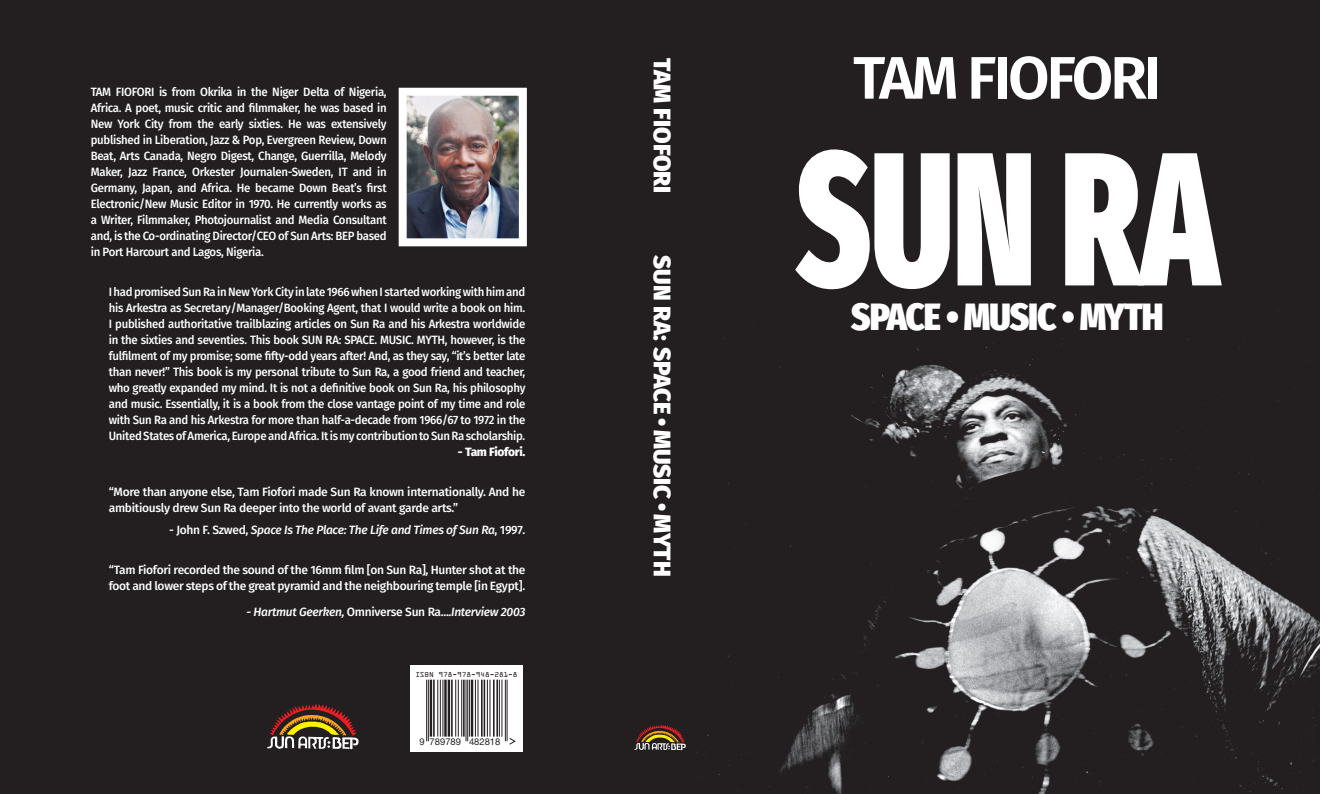
<style>
.page{position:relative;width:1320px;height:794px;background:#fff}
.page>*{position:absolute;margin:0;border:0;box-sizing:border-box;transform-origin:0 0}
.t1{font:800 189.8px "Fira Sans Condensed";color:#fff;scale:.77 1}
.t2{font:600 60px "Fira Sans";letter-spacing:-.05em;color:#fff}
.t3{font:800 38px "Fira Sans Condensed";letter-spacing:-.025em;color:#fff}
.t4{font:800 24px "Fira Sans";color:#fff}
.t5{font:500 12px/16px "Fira Sans";letter-spacing:-.025em;color:#fff;text-align:justify;scale:.95 1}
.t6{font:500 12px/16px "Fira Sans";letter-spacing:-.025em;color:#fff}
.t7{font:italic 500 12px "Fira Sans";letter-spacing:-.025em;color:#fff}
.t8{font:800 12px "Fira Sans";letter-spacing:-.025em;color:#fff}
.t9{font:9.4px "Helvetica Neue LT Std";color:#231f20}
.t10{font:7.7px "OCRA Extended";color:#231f20}
.s1{font-style:normal}
.s2{font-family:"Fira Sans Condensed"}
</style>
<div class="page">
<div style="left:0;top:0;width:703px;height:794px;background:#231f20"></div>
<div style="left:703px;top:0;width:616px;height:303px;background:#231f20"></div>
<img style="left:696px;top:303px;width:623px;height:491px">
<svg style="left:410px;top:665px;width:113px;height:86px;fill:#fff"></svg>
<hr style="left:426px;top:679px;width:1px;height:62px;background:#231f20">
<hr style="left:428px;top:679px;width:1px;height:62px;background:#231f20">
<hr style="left:429px;top:679px;width:3px;height:57px;background:#231f20">
<hr style="left:433px;top:679px;width:1px;height:57px;background:#231f20">
<hr style="left:437px;top:679px;width:1px;height:57px;background:#231f20">
<hr style="left:440px;top:679px;width:1px;height:57px;background:#231f20">
<hr style="left:442px;top:679px;width:1px;height:57px;background:#231f20">
<hr style="left:444px;top:679px;width:2px;height:57px;background:#231f20">
<hr style="left:447px;top:679px;width:3px;height:57px;background:#231f20">
<hr style="left:451px;top:679px;width:1px;height:57px;background:#231f20">
<hr style="left:455px;top:679px;width:1px;height:57px;background:#231f20">
<hr style="left:458px;top:679px;width:1px;height:57px;background:#231f20">
<hr style="left:461px;top:679px;width:1px;height:57px;background:#231f20">
<hr style="left:463px;top:679px;width:1px;height:57px;background:#231f20">
<hr style="left:465px;top:679px;width:1px;height:62px;background:#231f20">
<hr style="left:467px;top:679px;width:1px;height:62px;background:#231f20">
<hr style="left:469px;top:679px;width:1px;height:57px;background:#231f20">
<hr style="left:471px;top:679px;width:2px;height:57px;background:#231f20">
<hr style="left:475px;top:679px;width:1px;height:57px;background:#231f20">
<hr style="left:477px;top:679px;width:1px;height:57px;background:#231f20">
<hr style="left:481px;top:679px;width:1px;height:57px;background:#231f20">
<hr style="left:483px;top:679px;width:2px;height:57px;background:#231f20">
<hr style="left:487px;top:679px;width:1px;height:57px;background:#231f20">
<hr style="left:489px;top:679px;width:1px;height:57px;background:#231f20">
<hr style="left:493px;top:679px;width:1px;height:57px;background:#231f20">
<hr style="left:496px;top:679px;width:2px;height:57px;background:#231f20">
<hr style="left:499px;top:679px;width:1px;height:57px;background:#231f20">
<hr style="left:501px;top:679px;width:1px;height:57px;background:#231f20">
<hr style="left:505px;top:679px;width:1px;height:62px;background:#231f20">
<hr style="left:506px;top:679px;width:1px;height:62px;background:#231f20">
<svg style="left:508px;top:737px;width:8px;height:8px"></svg>
<img style="left:407px;top:97px;width:111px;height:140px">
<div style="left:398px;top:88px;width:129px;height:158px;border:8px solid #fff"></div>
<svg style="left:267px;top:704px;width:92px;height:46px"></svg>
<svg style="left:634px;top:724px;width:52px;height:27px"></svg>
<p class="t5" style="left:91px;top:83px;width:313px">TAM FIOFORI is from Okrika in the Niger Delta of Nigeria, Africa. A poet, music critic and filmmaker, he was based in New York City from the early sixties. He was extensively published in Liberation, Jazz &amp; Pop, Evergreen Review, Down Beat, Arts Canada, Negro Digest, Change, Guerrilla, Melody Maker, Jazz France, Orkester Journalen-Sweden, IT and in Germany, Japan, and Africa. He became Down Beat’s first Electronic/New Music Editor in 1970. He currently works as a Writer, Filmmaker, Photojournalist and Media Consultant and, is the Co-ordinating Director/CEO of Sun Arts: BEP based in Port Harcourt and Lagos, Nigeria.</p>
<p class="t5" style="left:109px;top:283px;width:440px">I had promised Sun Ra in New York City in late 1966 when I started working with him and his Arkestra as Secretary/Manager/Booking Agent, that I would write a book on him.<br>I published authoritative trailblazing articles on Sun Ra and his Arkestra worldwide in the sixties and seventies. This book SUN RA: SPACE. MUSIC. MYTH, however, is the fulfilment of my promise; some fifty-odd years after! And, as they say, “it’s better late than never!” This book is my personal tribute to Sun Ra, a good friend and teacher, who greatly expanded my mind. It is not a definitive book on Sun Ra, his philosophy and music. Essentially, it is a book from the close vantage point of my time and role with Sun Ra and his Arkestra for more than half-a-decade from 1966/67 to 1972 in the United States of America, Europe and Africa. It is my contribution to Sun Ra scholarship.</p>
<p class="t8" style="left:458px;top:441px;width:69px">- Tam Fiofori.</p>
<p class="t6" style="left:109px;top:483px;width:418px">“More than anyone else, Tam Fiofori made Sun Ra known internationally. And he ambitiously drew Sun Ra deeper into the world of avant garde arts.”</p>
<p class="t7" style="left:169px;top:520px;width:358px"><span class="s1">- John F. Szwed,</span> Space Is The Place: The Life and Times of Sun Ra<span class="s1">, 1997.</span></p>
<p class="t6" style="left:109px;top:561px;width:418px">“Tam Fiofori recorded the sound of the 16mm film [on Sun Ra], Hunter shot at the foot and lower steps of the great pyramid and the neighbouring temple [in Egypt].</p>
<p class="t7" style="left:246px;top:602px;width:280px">- Hartmut Geerken, <span class="s1">Omniverse Sun Ra....</span>Interview 2003</p>
<p class="t10" style="left:415px;top:670px;width:104px">ISBN 978-978-948-281-8</p>
<p class="t9" style="left:419px;top:735px;width:82px">9 789789 482818</p>
<p class="t4" style="left:683px;top:58px;width:137px;rotate:90deg">TAM FIOFORI</p>
<p class="t4" style="left:683px;top:255px;width:322px;rotate:90deg">SUN RA: SPACE <span class="s2">•</span> MUSIC <span class="s2">•</span> MYTH</p>
<p class="t2" style="left:853px;top:28px;width:310px">TAM FIOFORI</p>
<p class="t1" style="left:796px;top:45px;width:550px">SUN RA</p>
<p class="t3" style="left:851px;top:281px;width:314px">SPACE • MUSIC • MYTH</p>
</div>
